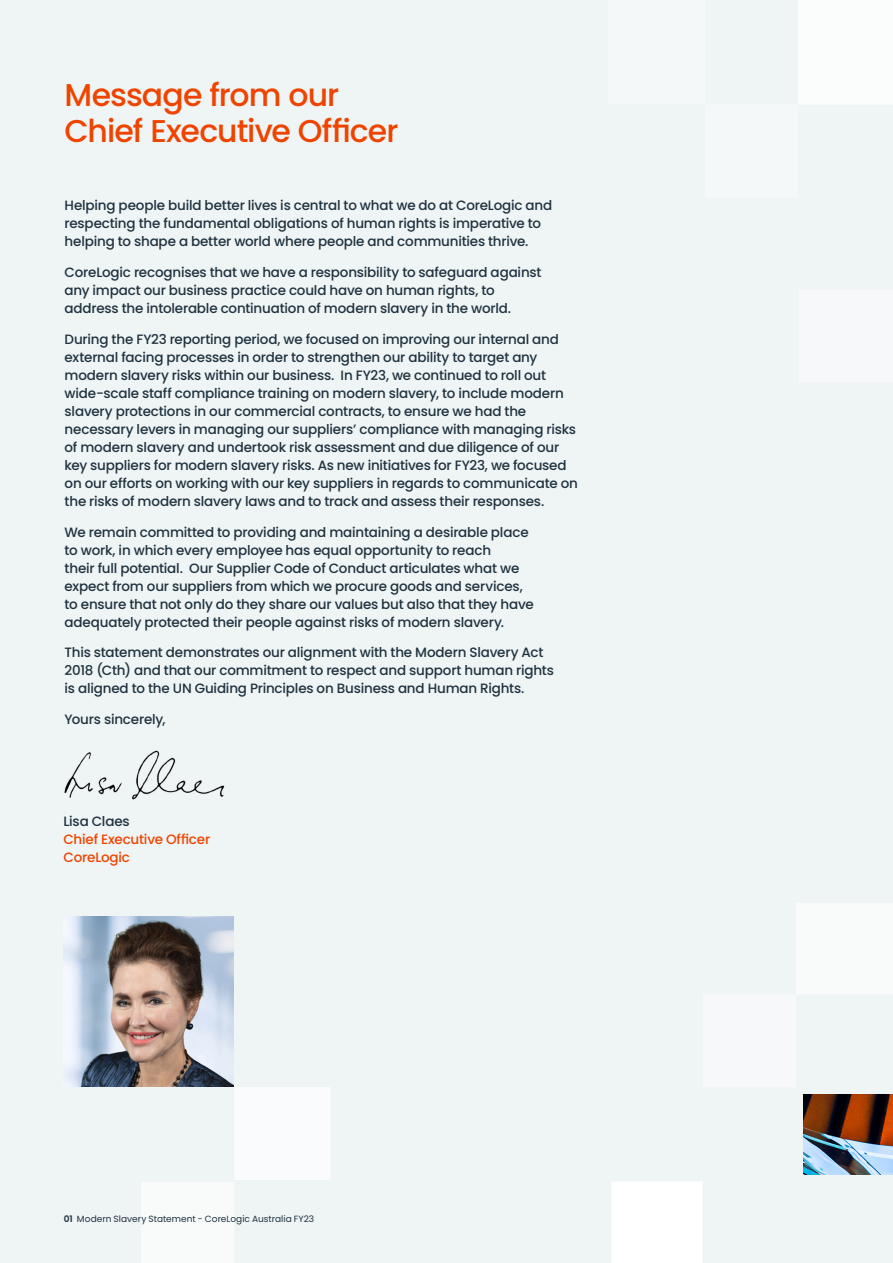
<style>
.page{position:relative;width:893px;height:1263px;background:#eff4f5}
.page>*{position:absolute;margin:0;border:0;box-sizing:border-box;transform-origin:0 0}
.Subheading_-_front{font:500 31.5px/36px "Poppins";letter-spacing:-.03em;color:#ef4400}
.t1{font:500 13.5px/18px "Poppins";letter-spacing:-.015em;color:#1f323e}
.t2{font:500 13.5px/18px "Poppins";letter-spacing:-.015em;color:#ef4400}
.Body_Copy_1{font:9px "Poppins";letter-spacing:.005em;color:#1f323e}
.s1{color:#1f323e}
.s2{font-weight:600}
</style>
<div class="page">
<img style="left:64px;top:750px;width:161px;height:50px">
<div style="left:705px;top:105px;width:93px;height:93px;background:#f5f8f9"></div>
<div style="left:798px;top:0;width:95px;height:104px;background:#fbfcfc"></div>
<img style="left:64px;top:916px;width:170px;height:170px">
<div style="left:234px;top:1087px;width:96px;height:93px;background:#fff"></div>
<div style="left:703px;top:994px;width:93px;height:93px;background:#f6f8f9"></div>
<img style="left:803px;top:1095px;width:90px;height:79px">
<div style="left:612px;top:1182px;width:90px;height:81px;background:#fff"></div>
<p class="Subheading_-_front" style="left:65px;top:77px;width:336px">Message from our<br>Chief Executive Officer</p>
<h5 class="t1" style="left:65px;top:197px;width:489px">Helping people build better lives is central to what we do at CoreLogic and respecting the fundamental obligations of human rights is imperative to helping to shape a better world where people and communities thrive.</h5>
<h5 class="t1" style="left:65px;top:263px;width:478px">CoreLogic recognises that we have a responsibility to safeguard against any impact our business practice could have on human rights, to address the intolerable continuation of modern slavery in the world.</h5>
<h5 class="t1" style="left:65px;top:330px;width:515px">During the FY23 reporting period, we focused on improving our internal and external facing processes in order to strengthen our ability to target any modern slavery risks within our business. In FY23, we continued to roll out wide-scale staff compliance training on modern slavery, to include modern slavery protections in our commercial contracts, to ensure we had the necessary levers in managing our suppliers’ compliance with managing risks of modern slavery and undertook risk assessment and due diligence of our key suppliers for modern slavery risks. As new initiatives for FY23, we focused on our efforts on working with our key suppliers in regards to communicate on the risks of modern slavery laws and to track and assess their responses.</h5>
<h5 class="t1" style="left:65px;top:523px;width:471px">We remain committed to providing and maintaining a desirable place to work, in which every employee has equal opportunity to reach<br>their full potential. Our Supplier Code of Conduct articulates what we expect from our suppliers from which we procure goods and services, to ensure that not only do they share our values but also that they have adequately protected their people against risks of modern slavery.</h5>
<h5 class="t1" style="left:65px;top:644px;width:491px">This statement demonstrates our alignment with the Modern Slavery Act<br>2018 (Cth) and that our commitment to respect and support human rights is aligned to the UN Guiding Principles on Business and Human Rights.</h5>
<h5 class="t1" style="left:65px;top:710px;width:102px">Yours sincerely,</h5>
<h5 class="t2" style="left:64px;top:812px;width:148px"><span class="s1">Lisa Claes<br></span>Chief Executive Officer<br>CoreLogic</h5>
<p class="Body_Copy_1" style="left:64px;top:1214px;width:252px"><span class="s2">01</span> Modern Slavery Statement - CoreLogic Australia FY23</p>
</div>
